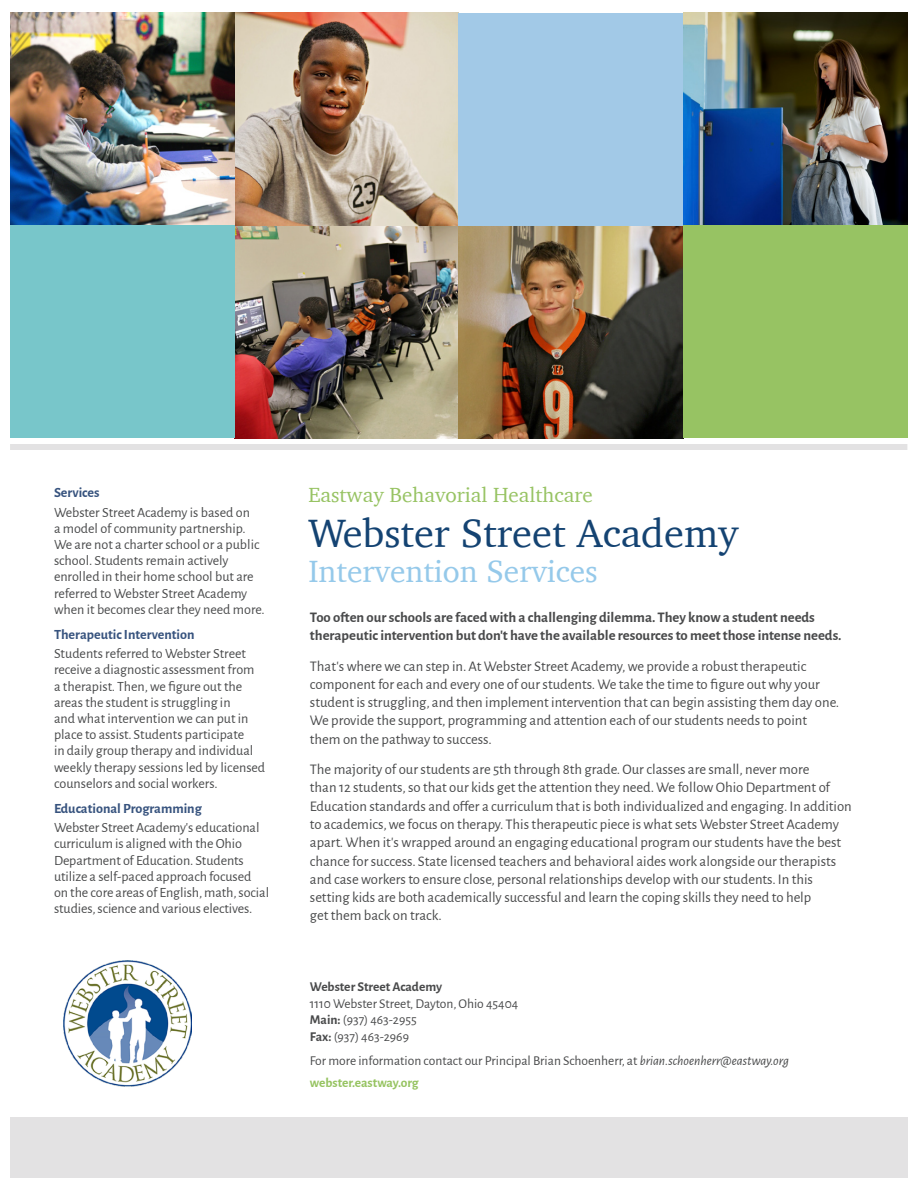
<style>
.page{position:relative;width:918px;height:1188px;background:#fff}
.page>*{position:absolute;margin:0;border:0;box-sizing:border-box;transform-origin:0 0}
.Heading_1_-_Centered{font:40.5px "Charter";color:#144372}
.Heading_1_-_Centered-2{font:31.5px "Charter";color:#95c9ea}
.Heading_1_-_Centered-3{font:21px "Charter";color:#97c363}
.Heading_1_-_Centered-4{font:14.7px/18.3px "Alegreya Sans";color:#494a4b}
.Heading_1_-_Centered-5{font:700 14.7px/18.3px "Alegreya Sans";color:#494a4b}
.Heading_1_-_Centered-6{font:14.1px/16.2px "Alegreya Sans";color:#494a4b}
.Heading_1_-_Centered-7{font:700 14.1px "Alegreya Sans";color:#37537e}
.Heading_1_-_Centered-8{font:13.5px/16.5px "Alegreya Sans";color:#494a4b}
.Heading_1_-_Centered-9{font:700 13.5px "Alegreya Sans";color:#96c361}
.s1{font-weight:700}
.s2{font-style:italic}
</style>
<div class="page">
<div style="left:10px;top:1118px;width:897px;height:60px;background:#e3e2e3"></div>
<img style="left:64px;top:961px;width:127px;height:126px">
<img style="left:234px;top:225px;width:449px;height:213px">
<img style="left:683px;top:13px;width:224px;height:212px">
<img style="left:10px;top:13px;width:449px;height:212px">
<div style="left:459px;top:13px;width:224px;height:212px;background:#a2c9e7"></div>
<div style="left:683px;top:225px;width:224px;height:213px;background:#97c363"></div>
<div style="left:10px;top:225px;width:224px;height:213px;background:#78c6ca"></div>
<div style="left:10px;top:444px;width:897px;height:6px;background:#e3e2e3"></div>
<p class="Heading_1_-_Centered-7" style="left:54px;top:483px;width:47px">Services</p>
<p class="Heading_1_-_Centered-6" style="left:54px;top:503px;width:212px">Webster Street Academy is based on<br>a model of community partnership.<br>We are not a charter school or a public school. Students remain actively enrolled in their home school but are referred to Webster Street Academy when it becomes clear they need more.</p>
<p class="Heading_1_-_Centered-7" style="left:54px;top:624px;width:142px">Therapeutic Intervention</p>
<p class="Heading_1_-_Centered-6" style="left:54px;top:645px;width:213px">Students referred to Webster Street receive a diagnostic assessment from<br>a therapist. Then, we figure out the areas the student is struggling in<br>and what intervention we can put in place to assist. Students participate<br>in daily group therapy and individual weekly therapy sessions led by licensed counselors and social workers.</p>
<p class="Heading_1_-_Centered-7" style="left:54px;top:798px;width:149px">Educational Programming</p>
<p class="Heading_1_-_Centered-6" style="left:54px;top:819px;width:217px">Webster Street Academy’s educational curriculum is aligned with the Ohio Department of Education. Students utilize a self-paced approach focused<br>on the core areas of English, math, social studies, science and various electives.</p>
<p class="Heading_1_-_Centered-3" style="left:308px;top:477px;width:286px">Eastway Behavorial Healthcare</p>
<p class="Heading_1_-_Centered" style="left:308px;top:498px;width:431px">Webster Street Academy</p>
<p class="Heading_1_-_Centered-2" style="left:308px;top:544px;width:291px">Intervention Services</p>
<p class="Heading_1_-_Centered-5" style="left:310px;top:607px;width:533px">Too often our schools are faced with a challenging dilemma. They know a student needs therapeutic intervention but don’t have the available resources to meet those intense needs.</p>
<p class="Heading_1_-_Centered-4" style="left:310px;top:656px;width:531px">That’s where we can step in. At Webster Street Academy, we provide a robust therapeutic component for each and every one of our students. We take the time to figure out why your student is struggling, and then implement intervention that can begin assisting them day one.<br>We provide the support, programming and attention each of our students needs to point them on the pathway to success.</p>
<p class="Heading_1_-_Centered-4" style="left:310px;top:759px;width:543px">The majority of our students are 5th through 8th grade. Our classes are small, never more<br>than 12 students, so that our kids get the attention they need. We follow Ohio Department of Education standards and offer a curriculum that is both individualized and engaging. In addition to academics, we focus on therapy. This therapeutic piece is what sets Webster Street Academy apart. When it’s wrapped around an engaging educational program our students have the best chance for success. State licensed teachers and behavioral aides work alongside our therapists and case workers to ensure close, personal relationships develop with our students. In this setting kids are both academically successful and learn the coping skills they need to help<br>get them back on track.</p>
<p class="Heading_1_-_Centered-8" style="left:310px;top:978px;width:210px"><span class="s1">Webster Street Academy<br></span>1110 Webster Street, Dayton, Ohio 45404</p>
<p class="Heading_1_-_Centered-8" style="left:310px;top:1011px;width:108px"><span class="s1">Main:</span> (937) 463-2955</p>
<p class="Heading_1_-_Centered-8" style="left:310px;top:1027px;width:101px"><span class="s1">Fax:</span> (937) 463-2969</p>
<p class="Heading_1_-_Centered-8" style="left:310px;top:1051px;width:481px">For more information contact our Principal Brian Schoenherr, at <span class="s2">brian.schoenherr@eastway.org</span></p>
<p class="Heading_1_-_Centered-9" style="left:310px;top:1073px;width:110px">webster.eastway.org</p>
</div>
